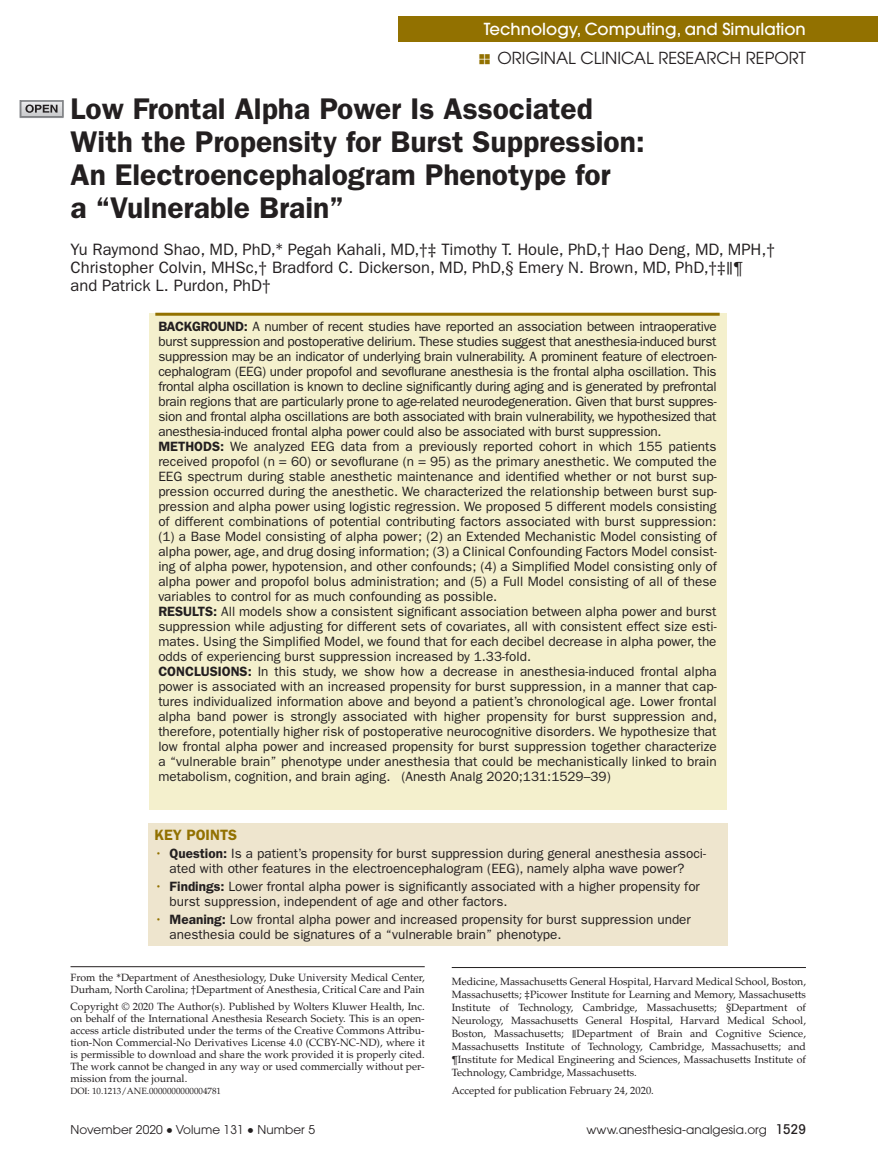
<style>
.page{position:relative;width:878px;height:1175px;background:#fff}
.page>*{position:absolute;margin:0;border:0;box-sizing:border-box;transform-origin:0 0}
.t1{font:600 30px/33px "ITC Franklin Gothic Std";color:#231f20}
.t2{font:16.5px/18px "ITC Franklin Gothic Std";color:#231f20}
.t3{font:500 16.5px "Avant Garde";color:#fff}
.t4{font:16.5px "Avant Garde";color:#231f20}
.t5{font:600 15px "Franklin Gothic";color:#927100}
.t6{font:13.5px/15px "ITC Franklin Gothic Std";color:#231f20}
.t7{font:13.5px/15px "Franklin Gothic";color:#231f20}
.t8{font:12px "Avant Garde";letter-spacing:.005em;color:#231f20}
.t9{font:10.5px/12px "Palatino LT Std";color:#231f20;text-align:justify}
.t10{font:9px "Palatino LT Std";color:#231f20}
.s1{font-family:"Cambria Math"}
.s2{font-weight:600}
.s3{color:#927100}
.s4{font-family:"ITC Franklin Gothic Std";font-weight:600}
.s5{font-family:"Gandhari Unicode";font-size:18.75px}
.s6{font-weight:500;font-stretch:condensed;font-size:13.5px}
</style>
<div class="page">
<div style="left:148px;top:823px;width:580px;height:122px;background:#eee5ce"></div>
<div style="left:148px;top:313px;width:578px;height:496px;background:#f4f0cd"></div>
<hr style="left:155px;top:313px;width:564px;height:3px;background:#927100">
<div style="left:398px;top:16px;width:480px;height:25px;background:#927100"></div>
<hr style="left:70px;top:966px;width:354px;height:1px;background:#231f20">
<hr style="left:452px;top:967px;width:354px;height:1px;background:#231f20">
<img style="left:20px;top:100px;width:44px;height:18px">
<div style="left:20px;top:101px;width:43px;height:16px;border:1px solid #808285"></div>
<svg style="left:25px;top:104px;width:32px;height:9px"></svg>
<p class="t3" style="left:483px;top:19px;width:324px">Technology, Computing, and Simulation</p>
<p class="t4" style="left:497px;top:49px;width:310px">ORIGINAL CLINICAL RESEARCH REPORT</p>
<h1 class="t1" style="left:70px;top:92px;width:576px">Low Frontal Alpha Power Is Associated With the Propensity for Burst Suppression:<br>An Electroencephalogram Phenotype for<br>a “Vulnerable Brain”</h1>
<p class="t2" style="left:70px;top:240px;width:706px">Yu Raymond Shao, MD, PhD,<span class="s1">*</span> Pegah Kahali, MD,<span class="s1">†‡</span> Timothy T. Houle, PhD,<span class="s1">†</span> Hao Deng, MD, MPH,<span class="s1">†<br></span>Christopher Colvin, MHSc,<span class="s1">†</span> Bradford C. Dickerson, MD, PhD,<span class="s1">§</span> Emery N. Brown, MD, PhD,<span class="s1">†‡∥¶<br></span>and Patrick L. Purdon, PhD<span class="s1">†</span></p>
<p class="t6" style="left:158px;top:319px;width:560px"><span class="s2">BACKGROUND:</span> A number of recent studies have reported an association between intraoperative burst suppression and postoperative delirium. These studies suggest that anesthesia-induced burst suppression may be an indicator of underlying brain vulnerability. A prominent feature of electroen&shy;cephalogram (EEG) under propofol and sevoflurane anesthesia is the frontal alpha oscillation. This frontal alpha oscillation is known to decline significantly during aging and is generated by prefrontal brain regions that are particularly prone to age-related neurodegeneration. Given that burst suppres&shy;sion and frontal alpha oscillations are both associated with brain vulnerability, we hypothesized that anesthesia-induced frontal alpha power could also be associated with burst suppression.<br><span class="s2">METHODS:</span> We analyzed EEG data from a previously reported cohort in which 155 patients received propofol (n = 60) or sevoflurane (n = 95) as the primary anesthetic. We computed the EEG spectrum during stable anesthetic maintenance and identified whether or not burst sup&shy;pression occurred during the anesthetic. We characterized the relationship between burst sup&shy;pression and alpha power using logistic regression. We proposed 5 different models consisting of different combinations of potential contributing factors associated with burst suppression: (1) a Base Model consisting of alpha power; (2) an Extended Mechanistic Model consisting of alpha power, age, and drug dosing information; (3) a Clinical Confounding Factors Model consist&shy;ing of alpha power, hypotension, and other confounds; (4) a Simplified Model consisting only of alpha power and propofol bolus administration; and (5) a Full Model consisting of all of these variables to control for as much confounding as possible.<br><span class="s2">RESULTS:</span> All models show a consistent significant association between alpha power and burst suppression while adjusting for different sets of covariates, all with consistent effect size esti&shy;mates. Using the Simplified Model, we found that for each decibel decrease in alpha power, the odds of experiencing burst suppression increased by 1.33-fold.<br><span class="s2">CONCLUSIONS:</span> In this study, we show how a decrease in anesthesia-induced frontal alpha power is associated with an increased propensity for burst suppression, in a manner that cap&shy;tures individualized information above and beyond a patient’s chronological age. Lower frontal alpha band power is strongly associated with higher propensity for burst suppression and, therefore, potentially higher risk of postoperative neurocognitive disorders. We hypothesize that low frontal alpha power and increased propensity for burst suppression together characterize a “vulnerable brain” phenotype under anesthesia that could be mechanistically linked to brain metabolism, cognition, and brain aging. (Anesth Analg 2020;131:1529–39)</p>
<p class="t5" style="left:154px;top:826px;width:84px">KEY POINTS</p>
<p class="t7" style="left:154px;top:846px;width:553px;text-align:center"><span class="s3">•</span> <span class="s4">Question:</span> Is a patient’s propensity for burst suppression during general anesthesia associ&shy;ated with other features in the electroencephalogram (EEG), namely alpha wave power?</p>
<p class="t7" style="left:169px;top:879px;width:532px;text-indent:-15px"><span class="s3">•</span> <span class="s4">Findings:</span> Lower frontal alpha power is significantly associated with a higher propensity for burst suppression, independent of age and other factors.</p>
<p class="t7" style="left:169px;top:912px;width:523px;text-indent:-15px"><span class="s3">•</span> <span class="s4">Meaning:</span> Low frontal alpha power and increased propensity for burst suppression under anesthesia could be signatures of a “vulnerable brain” phenotype.</p>
<p class="t9" style="left:70px;top:972px;width:356px">From the <span class="s1">*</span>Department of Anesthesiology, Duke University Medical Center,<br>Durham, North Carolina; <span class="s1">†</span>Department of Anesthesia, Critical Care and Pain</p>
<p class="t9" style="left:452px;top:975px;width:356px;line-height:13px">Medicine, Massachusetts General Hospital, Harvard Medical School, Boston, Massachusetts; <span class="s1">‡</span>Picower Institute for Learning and Memory, Massachusetts Institute of Technology, Cambridge, Massachusetts; <span class="s1">§</span>Department of Neurology, Massachusetts General Hospital, Harvard Medical School, Boston, Massachusetts; <span class="s1">∥</span>Department of Brain and Cognitive Science, Massachusetts Institute of Technology, Cambridge, Massachusetts; and <span class="s1">¶</span>Institute for Medical Engineering and Sciences, Massachusetts Institute of Technology, Cambridge, Massachusetts.</p>
<p class="t9" style="left:452px;top:1084px;width:204px">Accepted for publication February 24, 2020.</p>
<p class="t9" style="left:70px;top:1000px;width:356px">Copyright © 2020 The Author(s). Published by Wolters Kluwer Health, Inc. on behalf of the International Anesthesia Research Society. This is an open&shy;access article distributed under the terms of the Creative Commons Attribu&shy;tion-Non Commercial-No Derivatives License 4.0 (CCBY-NC-ND), where it is permissible to download and share the work provided it is properly cited.<br>The work cannot be changed in any way or used commercially without per&shy;mission from the journal.</p>
<p class="t10" style="left:70px;top:1085px;width:152px">DOI: 10.1213/ANE.0000000000004781</p>
<p class="t8" style="left:70px;top:1123px;width:246px">November 2020 <span class="s5">•</span> Volume 131 <span class="s5">•</span> Number 5</p>
<p class="t8" style="left:586px;top:1123px;width:221px">www.anesthesia-analgesia.org <span class="s6">1529</span></p>
</div>
